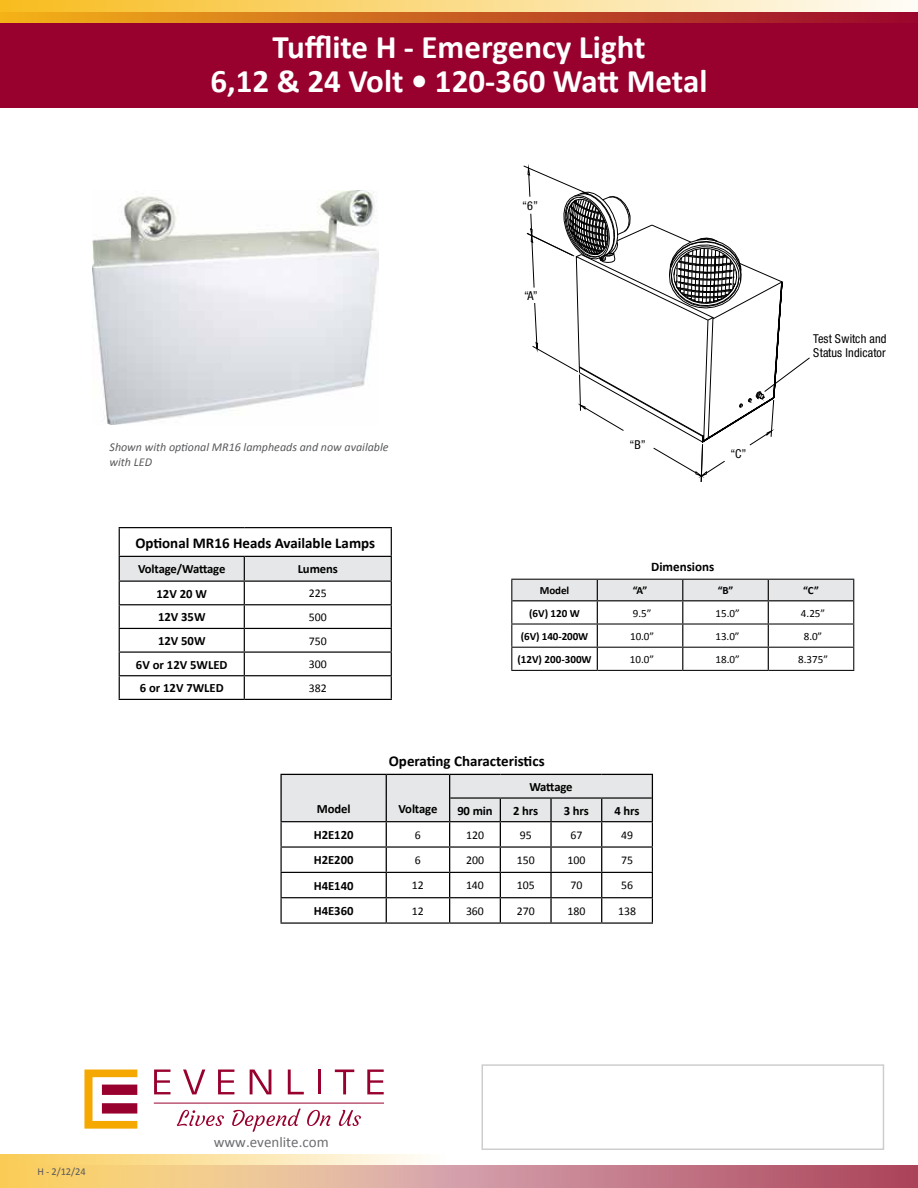
<style>
.page{position:relative;width:918px;height:1188px;background:#fff}
.page>*{position:absolute;margin:0;border:0;box-sizing:border-box;transform-origin:0 0}
.t1{font:700 33px/34.5px "Calibri";color:#fff;text-align:center}
.t2{font:700 15px "Calibri";color:#000}
.t3{font:15px "Calibri";color:#6d6e71}
.t4{font:700 13.05px "Calibri";color:#000}
.t5{font:700 12.6px "Calibri";color:#000}
.t6{font:700 12.6px "Calibri";letter-spacing:-.02em;color:#000}
.t7{font:condensed 12.3px/14.7px "Helvetica Neue";color:#000}
.t8{font:italic 12px/14.4px "Calibri";color:#58595b}
.t9{font:11.85px "Calibri";color:#000}
.t10{font:700 11.1px "Calibri";letter-spacing:-.005em;color:#000}
.t11{font:11.1px "Calibri";color:#000}
.t12{font:10.5px "Calibri";color:#58595b}
</style>
<div class="page">
<div style="left:0;top:13px;width:918px;height:95px;background:#98002e"></div>
<svg style="left:0;top:0;width:918px;height:22px;background:#e3a15a"></svg>
<hr style="left:119px;top:527px;width:125px;height:1px;background:#000">
<hr style="left:244px;top:527px;width:148px;height:1px;background:#000">
<hr style="left:119px;top:699px;width:125px;height:1px;background:#000">
<hr style="left:244px;top:699px;width:148px;height:1px;background:#000">
<svg style="left:119px;top:528px;width:273px;height:171px"></svg>
<hr style="left:280px;top:774px;width:106px;height:1px;background:#000">
<hr style="left:280px;top:775px;width:2px;height:23px;background:#000">
<hr style="left:280px;top:798px;width:2px;height:23px;background:#000">
<hr style="left:280px;top:822px;width:2px;height:24px;background:#000">
<hr style="left:280px;top:848px;width:2px;height:24px;background:#000">
<hr style="left:280px;top:873px;width:2px;height:24px;background:#000">
<hr style="left:280px;top:898px;width:2px;height:24px;background:#000">
<svg style="left:281px;top:774px;width:372px;height:148px"></svg>
<hr style="left:450px;top:797px;width:50px;height:2px;background:#000">
<hr style="left:500px;top:797px;width:51px;height:2px;background:#000">
<hr style="left:551px;top:797px;width:51px;height:2px;background:#000">
<hr style="left:602px;top:797px;width:50px;height:2px;background:#000">
<hr style="left:280px;top:821px;width:106px;height:1px;background:#000">
<hr style="left:386px;top:821px;width:64px;height:1px;background:#000">
<hr style="left:450px;top:821px;width:50px;height:1px;background:#000">
<hr style="left:500px;top:821px;width:51px;height:1px;background:#000">
<hr style="left:551px;top:821px;width:51px;height:1px;background:#000">
<hr style="left:602px;top:821px;width:51px;height:1px;background:#000">
<hr style="left:280px;top:846px;width:106px;height:2px;background:#000">
<hr style="left:386px;top:846px;width:64px;height:2px;background:#000">
<hr style="left:450px;top:846px;width:50px;height:2px;background:#000">
<hr style="left:500px;top:846px;width:51px;height:2px;background:#000">
<hr style="left:551px;top:846px;width:51px;height:2px;background:#000">
<hr style="left:602px;top:846px;width:51px;height:2px;background:#000">
<hr style="left:280px;top:872px;width:106px;height:1px;background:#000">
<hr style="left:386px;top:872px;width:64px;height:1px;background:#000">
<hr style="left:450px;top:872px;width:50px;height:1px;background:#000">
<hr style="left:500px;top:872px;width:51px;height:1px;background:#000">
<hr style="left:551px;top:872px;width:51px;height:1px;background:#000">
<hr style="left:602px;top:872px;width:51px;height:1px;background:#000">
<hr style="left:280px;top:897px;width:106px;height:1px;background:#000">
<hr style="left:386px;top:897px;width:64px;height:1px;background:#000">
<hr style="left:450px;top:897px;width:50px;height:1px;background:#000">
<hr style="left:500px;top:897px;width:51px;height:1px;background:#000">
<hr style="left:551px;top:897px;width:51px;height:1px;background:#000">
<hr style="left:602px;top:897px;width:51px;height:1px;background:#000">
<hr style="left:280px;top:922px;width:106px;height:2px;background:#000">
<hr style="left:386px;top:922px;width:64px;height:2px;background:#000">
<hr style="left:450px;top:922px;width:50px;height:2px;background:#000">
<hr style="left:500px;top:922px;width:51px;height:2px;background:#000">
<hr style="left:551px;top:922px;width:51px;height:2px;background:#000">
<hr style="left:602px;top:922px;width:51px;height:2px;background:#000">
<svg style="left:511px;top:579px;width:343px;height:91px"></svg>
<hr style="left:511px;top:670px;width:86px;height:1px;background:#000">
<hr style="left:597px;top:670px;width:86px;height:1px;background:#000">
<hr style="left:683px;top:670px;width:85px;height:1px;background:#000">
<hr style="left:768px;top:670px;width:86px;height:1px;background:#000">
<hr style="left:511px;top:623px;width:86px;height:2px;background:#000">
<hr style="left:597px;top:623px;width:86px;height:2px;background:#000">
<hr style="left:683px;top:623px;width:85px;height:2px;background:#000">
<hr style="left:768px;top:623px;width:86px;height:2px;background:#000">
<hr style="left:511px;top:647px;width:86px;height:1px;background:#000">
<hr style="left:597px;top:647px;width:86px;height:1px;background:#000">
<hr style="left:683px;top:647px;width:85px;height:1px;background:#000">
<hr style="left:768px;top:647px;width:86px;height:1px;background:#000">
<svg style="left:523px;top:165px;width:287px;height:317px"></svg>
<img style="left:93px;top:190px;width:286px;height:234px">
<svg style="left:446px;top:1165px;width:472px;height:23px;background:#bf7283"></svg>
<svg style="left:0;top:1155px;width:446px;height:33px;background:#f1ce95"></svg>
<svg style="left:84px;top:1070px;width:53px;height:59px"></svg>
<svg style="left:154px;top:1070px;width:16px;height:24px"></svg>
<svg style="left:183px;top:1070px;width:22px;height:24px"></svg>
<svg style="left:218px;top:1070px;width:16px;height:24px"></svg>
<svg style="left:250px;top:1070px;width:21px;height:24px"></svg>
<svg style="left:288px;top:1070px;width:16px;height:24px"></svg>
<hr style="left:318px;top:1070px;width:3px;height:24px;background:#98002e">
<svg style="left:335px;top:1070px;width:19px;height:24px"></svg>
<svg style="left:367px;top:1070px;width:17px;height:24px"></svg>
<hr style="left:154px;top:1103px;width:230px;height:1px;background:#98002e">
<svg style="left:177px;top:1110px;width:47px;height:16px"></svg>
<svg style="left:232px;top:1108px;width:69px;height:24px"></svg>
<svg style="left:307px;top:1110px;width:23px;height:16px"></svg>
<svg style="left:339px;top:1110px;width:22px;height:16px"></svg>
<h1 class="t1" style="left:211px;top:28px;width:498px">Tufflite H - Emergency Light<br>6,12 &amp; 24 Volt • 120-360 Watt Metal</h1>
<p class="t7" style="left:522px;top:198px;width:17px">“6”</p>
<p class="t8" style="left:110px;top:440px;width:280px">Shown with optional MR16 lampheads and now available with LED</p>
<p class="t2" style="left:135px;top:534px;width:241px">Optional MR16 Heads Available Lamps</p>
<p class="t6" style="left:138px;top:561px;width:89px">Voltage/Wattage</p>
<p class="t5" style="left:298px;top:561px;width:42px">Lumens</p>
<p class="t5" style="left:157px;top:586px;width:52px">12V 20 W</p>
<p class="t9" style="left:309px;top:586px;width:19px">225</p>
<p class="t5" style="left:158px;top:609px;width:49px">12V 35W</p>
<p class="t9" style="left:309px;top:610px;width:19px">500</p>
<p class="t5" style="left:158px;top:633px;width:49px">12V 50W</p>
<p class="t9" style="left:309px;top:633px;width:19px">750</p>
<p class="t5" style="left:136px;top:657px;width:93px">6V or 12V 5WLED</p>
<p class="t9" style="left:309px;top:657px;width:19px">300</p>
<p class="t5" style="left:140px;top:680px;width:86px">6 or 12V 7WLED</p>
<p class="t9" style="left:309px;top:681px;width:19px">382</p>
<p class="t7" style="left:524px;top:288px;width:15px">“A”</p>
<p class="t7" style="left:630px;top:437px;width:18px">“B”</p>
<p class="t7" style="left:731px;top:446px;width:18px">“C”</p>
<p class="t4" style="left:651px;top:558px;width:65px">Dimensions</p>
<p class="t7" style="left:813px;top:331px;width:75px">Test Switch and<br>Status Indicator</p>
<p class="t10" style="left:540px;top:584px;width:31px">Model</p>
<p class="t10" style="left:633px;top:584px;width:16px">“A”</p>
<p class="t10" style="left:718px;top:584px;width:17px">“B”</p>
<p class="t10" style="left:803px;top:584px;width:17px">“C”</p>
<p class="t10" style="left:529px;top:606px;width:52px">(6V) 120 W</p>
<p class="t11" style="left:633px;top:606px;width:20px">9.5”</p>
<p class="t11" style="left:715px;top:606px;width:26px">15.0”</p>
<p class="t11" style="left:801px;top:606px;width:26px">4.25”</p>
<p class="t10" style="left:521px;top:629px;width:69px">(6V) 140-200W</p>
<p class="t11" style="left:630px;top:629px;width:25px">10.0”</p>
<p class="t11" style="left:716px;top:629px;width:25px">13.0”</p>
<p class="t11" style="left:804px;top:629px;width:20px">8.0”</p>
<p class="t10" style="left:517px;top:652px;width:76px">(12V) 200-300W</p>
<p class="t11" style="left:630px;top:652px;width:26px">10.0”</p>
<p class="t11" style="left:715px;top:652px;width:26px">18.0”</p>
<p class="t11" style="left:798px;top:652px;width:31px">8.375”</p>
<p class="t2" style="left:389px;top:752px;width:157px">Operating Characteristics</p>
<p class="t5" style="left:317px;top:801px;width:35px">Model</p>
<p class="t5" style="left:399px;top:801px;width:40px">Voltage</p>
<p class="t5" style="left:529px;top:779px;width:45px">Wattage</p>
<p class="t5" style="left:457px;top:803px;width:37px">90 min</p>
<p class="t5" style="left:513px;top:803px;width:26px">2 hrs</p>
<p class="t5" style="left:564px;top:803px;width:26px">3 hrs</p>
<p class="t5" style="left:615px;top:803px;width:26px">4 hrs</p>
<p class="t5" style="left:314px;top:827px;width:41px">H2E120</p>
<p class="t9" style="left:415px;top:827px;width:7px">6</p>
<p class="t9" style="left:466px;top:827px;width:19px">120</p>
<p class="t9" style="left:520px;top:827px;width:13px">95</p>
<p class="t9" style="left:570px;top:827px;width:13px">67</p>
<p class="t9" style="left:621px;top:827px;width:13px">49</p>
<p class="t5" style="left:314px;top:852px;width:41px">H2E200</p>
<p class="t9" style="left:415px;top:853px;width:7px">6</p>
<p class="t9" style="left:466px;top:853px;width:19px">200</p>
<p class="t9" style="left:517px;top:853px;width:19px">150</p>
<p class="t9" style="left:567px;top:853px;width:19px">100</p>
<p class="t9" style="left:621px;top:853px;width:13px">75</p>
<p class="t5" style="left:314px;top:878px;width:41px">H4E140</p>
<p class="t9" style="left:412px;top:878px;width:13px">12</p>
<p class="t9" style="left:466px;top:878px;width:19px">140</p>
<p class="t9" style="left:517px;top:878px;width:19px">105</p>
<p class="t9" style="left:570px;top:878px;width:13px">70</p>
<p class="t9" style="left:621px;top:878px;width:13px">56</p>
<p class="t5" style="left:314px;top:903px;width:41px">H4E360</p>
<p class="t9" style="left:412px;top:903px;width:13px">12</p>
<p class="t9" style="left:466px;top:903px;width:19px">360</p>
<p class="t9" style="left:517px;top:903px;width:19px">270</p>
<p class="t9" style="left:567px;top:903px;width:19px">180</p>
<p class="t9" style="left:618px;top:903px;width:19px">138</p>
<p class="t12" style="left:38px;top:1165px;width:50px">H - 2/12/24</p>
<p class="t3" style="left:214px;top:1132px;width:116px">www.evenlite.com</p>
</div>
